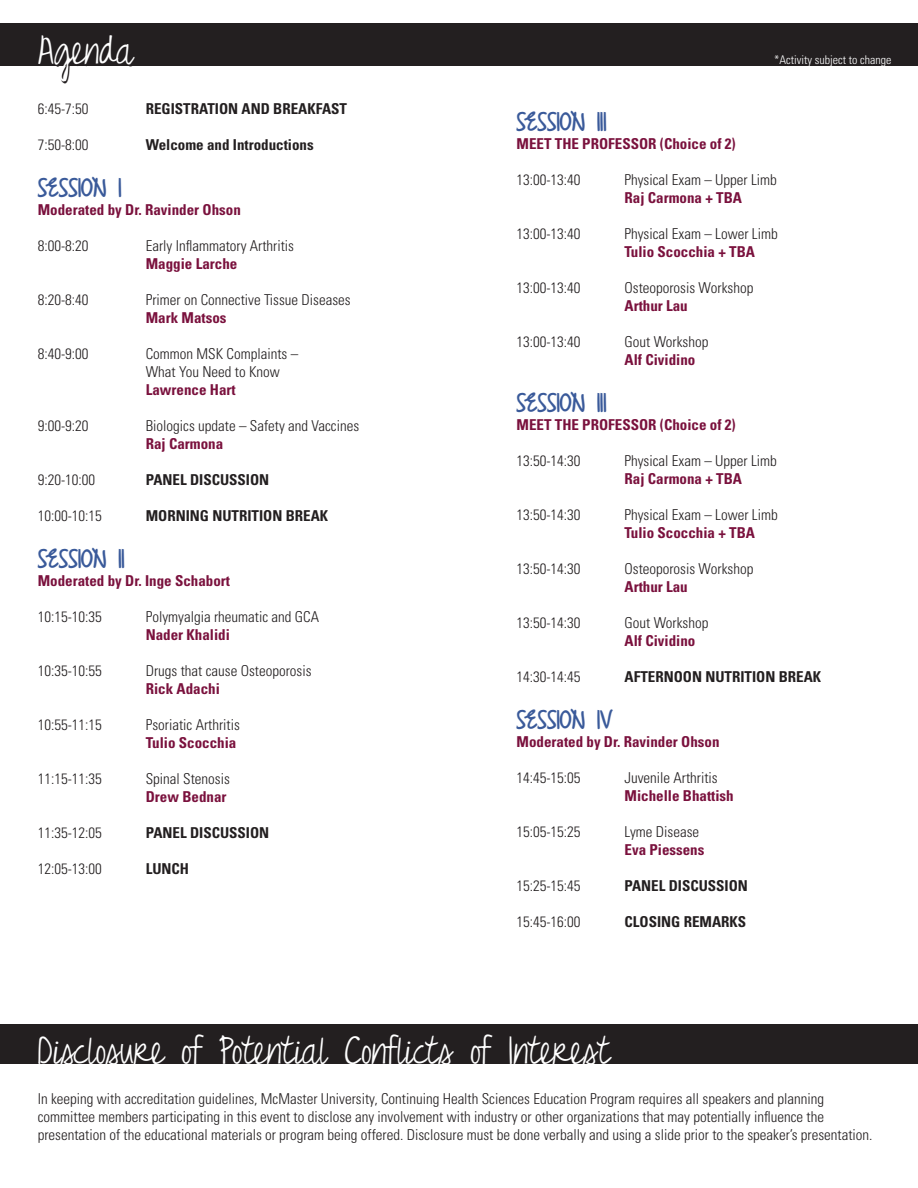
<style>
.page{position:relative;width:918px;height:1188px;background:#fff}
.page>*{position:absolute;margin:0;border:0;box-sizing:border-box;transform-origin:0 0}
.light_headers_-_whit{font:35.1px "Just Realize";color:#fff}
.t1{font:700 24px "Just Realize";color:#3a5a9a}
.t2{font:700 24px "Just Realize";letter-spacing:-.025em;color:#3a5a9a}
.t3{font:300 condensed 15px/18px "Univers LT Std";color:#231f20}
.t4{font:700 condensed 15px "Univers LT Std";color:#7a113d}
.t5{font:700 condensed 15px "Univers LT Std";color:#231f20}
.t6{font:300 condensed 12px "Univers LT Std";color:#fff}
</style>
<div class="page">
<div style="left:0;top:23px;width:918px;height:43px;background:#231f20"></div>
<div style="left:0;top:1024px;width:918px;height:39px;background:#231f20"></div>
<p class="light_headers_-_whit" style="left:38px;top:31px;width:96px">Agenda</p>
<p class="t3" style="left:38px;top:100px;width:52px">6:45-7:50</p>
<p class="t5" style="left:146px;top:100px;width:203px">REGISTRATION AND BREAKFAST</p>
<p class="t3" style="left:38px;top:136px;width:52px">7:50-8:00</p>
<p class="t5" style="left:146px;top:136px;width:169px">Welcome and Introductions</p>
<p class="t2" style="left:38px;top:175px;width:85px">SESSION I</p>
<p class="t4" style="left:38px;top:200px;width:205px">Moderated by Dr. Ravinder Ohson</p>
<p class="t3" style="left:38px;top:237px;width:52px">8:00-8:20</p>
<p class="t3" style="left:146px;top:237px;width:150px">Early Inflammatory Arthritis</p>
<p class="t4" style="left:146px;top:254px;width:93px">Maggie Larche</p>
<p class="t3" style="left:38px;top:291px;width:52px">8:20-8:40</p>
<p class="t3" style="left:146px;top:291px;width:206px">Primer on Connective Tissue Diseases</p>
<p class="t4" style="left:146px;top:308px;width:82px">Mark Matsos</p>
<p class="t3" style="left:38px;top:345px;width:52px">8:40-9:00</p>
<p class="t3" style="left:146px;top:345px;width:154px">Common MSK Complaints –</p>
<p class="t3" style="left:146px;top:363px;width:136px">What You Need to Know</p>
<p class="t4" style="left:146px;top:380px;width:91px">Lawrence Hart</p>
<p class="t3" style="left:38px;top:417px;width:52px">9:00-9:20</p>
<p class="t3" style="left:146px;top:417px;width:215px">Biologics update – Safety and Vaccines</p>
<p class="t4" style="left:146px;top:434px;width:79px">Raj Carmona</p>
<p class="t3" style="left:38px;top:471px;width:59px">9:20-10:00</p>
<p class="t5" style="left:146px;top:470px;width:125px">PANEL DISCUSSION</p>
<p class="t3" style="left:38px;top:507px;width:66px">10:00-10:15</p>
<p class="t5" style="left:146px;top:506px;width:184px">MORNING NUTRITION BREAK</p>
<p class="t1" style="left:38px;top:545px;width:89px">SESSION II</p>
<p class="t4" style="left:38px;top:571px;width:194px">Moderated by Dr. Inge Schabort</p>
<p class="t3" style="left:38px;top:607px;width:66px">10:15-10:35</p>
<p class="t3" style="left:146px;top:607px;width:175px">Polymyalgia rheumatic and GCA</p>
<p class="t4" style="left:146px;top:625px;width:86px">Nader Khalidi</p>
<p class="t3" style="left:38px;top:661px;width:66px">10:35-10:55</p>
<p class="t3" style="left:146px;top:661px;width:167px">Drugs that cause Osteoporosis</p>
<p class="t4" style="left:146px;top:679px;width:76px">Rick Adachi</p>
<p class="t3" style="left:38px;top:715px;width:66px">10:55-11:15</p>
<p class="t3" style="left:146px;top:715px;width:96px">Psoriatic Arthritis</p>
<p class="t4" style="left:146px;top:733px;width:92px">Tulio Scocchia</p>
<p class="t3" style="left:38px;top:769px;width:66px">11:15-11:35</p>
<p class="t3" style="left:146px;top:769px;width:86px">Spinal Stenosis</p>
<p class="t4" style="left:146px;top:787px;width:82px">Drew Bednar</p>
<p class="t3" style="left:38px;top:823px;width:66px">11:35-12:05</p>
<p class="t5" style="left:146px;top:823px;width:125px">PANEL DISCUSSION</p>
<p class="t3" style="left:38px;top:859px;width:66px">12:05-13:00</p>
<p class="t5" style="left:146px;top:859px;width:45px">LUNCH</p>
<p class="t6" style="left:774px;top:53px;width:119px">*Activity subject to change</p>
<p class="t1" style="left:517px;top:109px;width:92px">SESSION III</p>
<p class="t4" style="left:517px;top:135px;width:221px">MEET THE PROFESSOR (Choice of 2)</p>
<p class="t3" style="left:517px;top:171px;width:66px">13:00-13:40</p>
<p class="t3" style="left:625px;top:171px;width:154px">Physical Exam – Upper Limb</p>
<p class="t4" style="left:625px;top:189px;width:119px">Raj Carmona + TBA</p>
<p class="t3" style="left:517px;top:225px;width:66px">13:00-13:40</p>
<p class="t3" style="left:625px;top:225px;width:155px">Physical Exam – Lower Limb</p>
<p class="t4" style="left:625px;top:243px;width:132px">Tulio Scocchia + TBA</p>
<p class="t3" style="left:517px;top:279px;width:66px">13:00-13:40</p>
<p class="t3" style="left:625px;top:279px;width:130px">Osteoporosis Workshop</p>
<p class="t4" style="left:625px;top:297px;width:65px">Arthur Lau</p>
<p class="t3" style="left:517px;top:333px;width:66px">13:00-13:40</p>
<p class="t3" style="left:625px;top:333px;width:85px">Gout Workshop</p>
<p class="t4" style="left:625px;top:351px;width:72px">Alf Cividino</p>
<p class="t1" style="left:517px;top:390px;width:92px">SESSION III</p>
<p class="t4" style="left:517px;top:415px;width:221px">MEET THE PROFESSOR (Choice of 2)</p>
<p class="t3" style="left:517px;top:452px;width:66px">13:50-14:30</p>
<p class="t3" style="left:625px;top:452px;width:154px">Physical Exam – Upper Limb</p>
<p class="t4" style="left:625px;top:469px;width:119px">Raj Carmona + TBA</p>
<p class="t3" style="left:517px;top:506px;width:66px">13:50-14:30</p>
<p class="t3" style="left:625px;top:506px;width:155px">Physical Exam – Lower Limb</p>
<p class="t4" style="left:625px;top:523px;width:132px">Tulio Scocchia + TBA</p>
<p class="t3" style="left:517px;top:560px;width:66px">13:50-14:30</p>
<p class="t3" style="left:625px;top:560px;width:130px">Osteoporosis Workshop</p>
<p class="t4" style="left:625px;top:577px;width:65px">Arthur Lau</p>
<p class="t3" style="left:517px;top:614px;width:66px">13:50-14:30</p>
<p class="t3" style="left:625px;top:614px;width:85px">Gout Workshop</p>
<p class="t4" style="left:625px;top:631px;width:72px">Alf Cividino</p>
<p class="t3" style="left:517px;top:668px;width:66px">14:30-14:45</p>
<p class="t5" style="left:625px;top:667px;width:198px">AFTERNOON NUTRITION BREAK</p>
<p class="t1" style="left:517px;top:706px;width:98px">SESSION IV</p>
<p class="t4" style="left:517px;top:732px;width:205px">Moderated by Dr. Ravinder Ohson</p>
<p class="t3" style="left:517px;top:769px;width:66px">14:45-15:05</p>
<p class="t3" style="left:625px;top:769px;width:95px">Juvenile Arthritis</p>
<p class="t4" style="left:625px;top:786px;width:111px">Michelle Bhattish</p>
<p class="t3" style="left:517px;top:823px;width:66px">15:05-15:25</p>
<p class="t3" style="left:625px;top:823px;width:76px">Lyme Disease</p>
<p class="t4" style="left:625px;top:840px;width:81px">Eva Piessens</p>
<p class="t3" style="left:517px;top:877px;width:66px">15:25-15:45</p>
<p class="t5" style="left:625px;top:876px;width:125px">PANEL DISCUSSION</p>
<p class="t3" style="left:517px;top:913px;width:66px">15:45-16:00</p>
<p class="t5" style="left:625px;top:912px;width:123px">CLOSING REMARKS</p>
<p class="light_headers_-_whit" style="left:38px;top:1031px;width:574px">Disclosure of Potential Conflicts of Interest</p>
<p class="t3" style="left:38px;top:1090px;width:836px">In keeping with accreditation guidelines, McMaster University, Continuing Health Sciences Education Program requires all speakers and planning committee members participating in this event to disclose any involvement with industry or other organizations that may potentially influence the presentation of the educational materials or program being offered. Disclosure must be done verbally and using a slide prior to the speaker’s presentation.</p>
</div>
